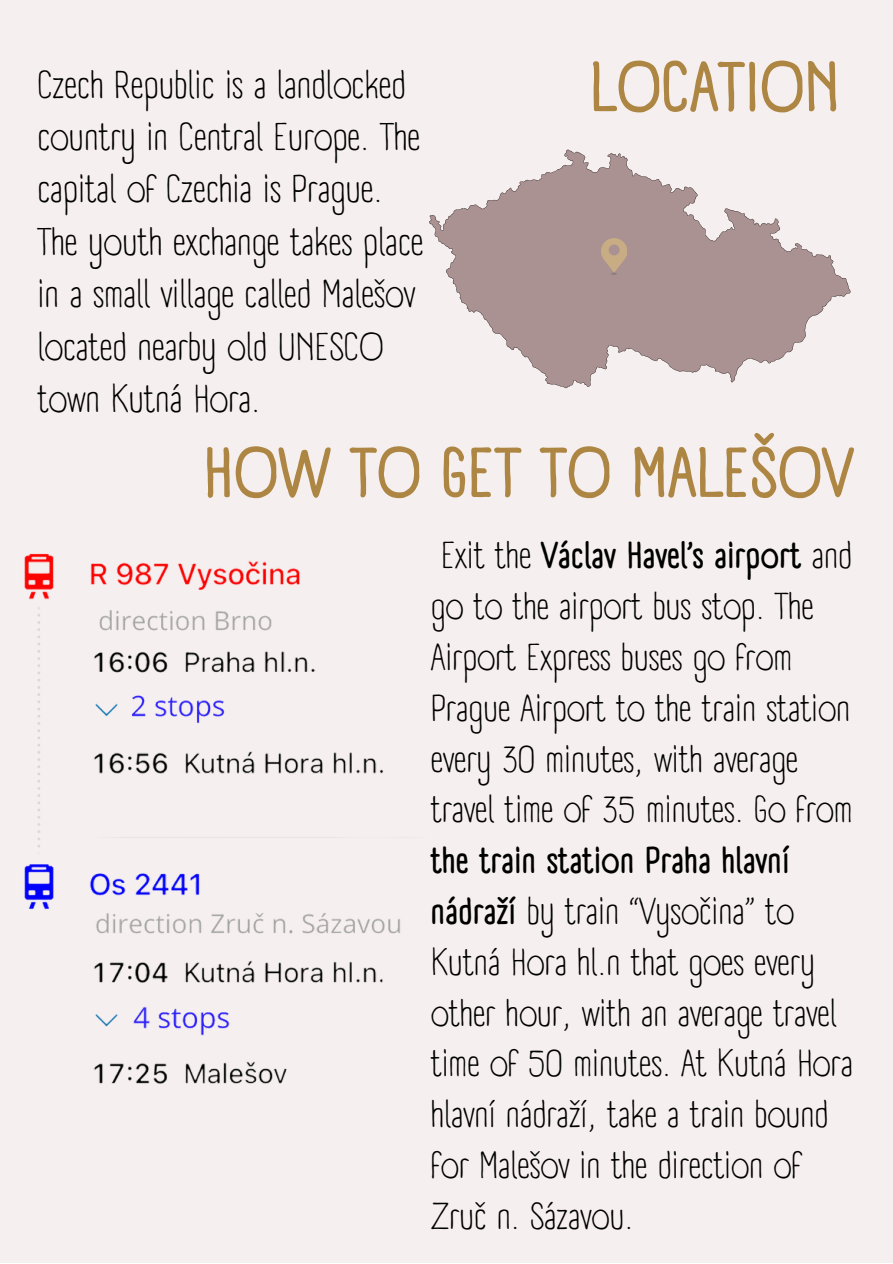
<style>
.page{position:relative;width:893px;height:1264px;background:#fff}
.page>*{position:absolute;margin:0;border:0;box-sizing:border-box;transform-origin:0 0}
.t1{font:700 69px "A Day Without Sun Text";color:#ad8643}
.t2{font:37.8px/52.3px "A Day Without Sun Text";color:#000}
.t3{font:36.6px/50.8px "A Day Without Sun Text";color:#000}
.s1{font-weight:700}
</style>
<div class="page">
<div style="left:0;top:0;width:892px;height:1262px;background:#f6efef"></div>
<img style="left:24px;top:553px;width:377px;height:531px">
<svg style="left:429px;top:150px;width:421px;height:238px;fill:#ab9292"></svg>
<svg style="left:601px;top:238px;width:25px;height:36px"></svg>
<p class="t2" style="left:37px;top:59px;width:370px">Czech Republic is a landlocked</p>
<p class="t1" style="left:590px;top:45px;width:252px">LOCATION</p>
<p class="t2" style="left:37px;top:111px;width:384px">country in Central Europe. The</p>
<p class="t2" style="left:37px;top:163px;width:347px">capital of Czechia is Prague.</p>
<p class="t2" style="left:37px;top:216px;width:387px">The youth exchange takes place in a small village called Malešov located nearby old UNESCO town Kutná Hora.</p>
<p class="t1" style="left:203px;top:431px;width:652px">HOW TO GET TO MALEŠOV</p>
<p class="t3" style="left:431px;top:530px;width:424px">Exit the <span class="s1">Václav Havel’s airport</span> and go to the airport bus stop. The<br>Airport Express buses go from<br>Prague Airport to the train station every 30 minutes, with average travel time of 35 minutes. Go from <span class="s1">the train station Praha hlavní nádraží</span> by train “Vysočina” to<br>Kutná Hora hl.n that goes every other hour, with an average travel time of 50 minutes. At Kutná Hora hlavní nádraží, take a train bound for Malešov in the direction of<br>Zruč n. Sázavou.</p>
</div>
